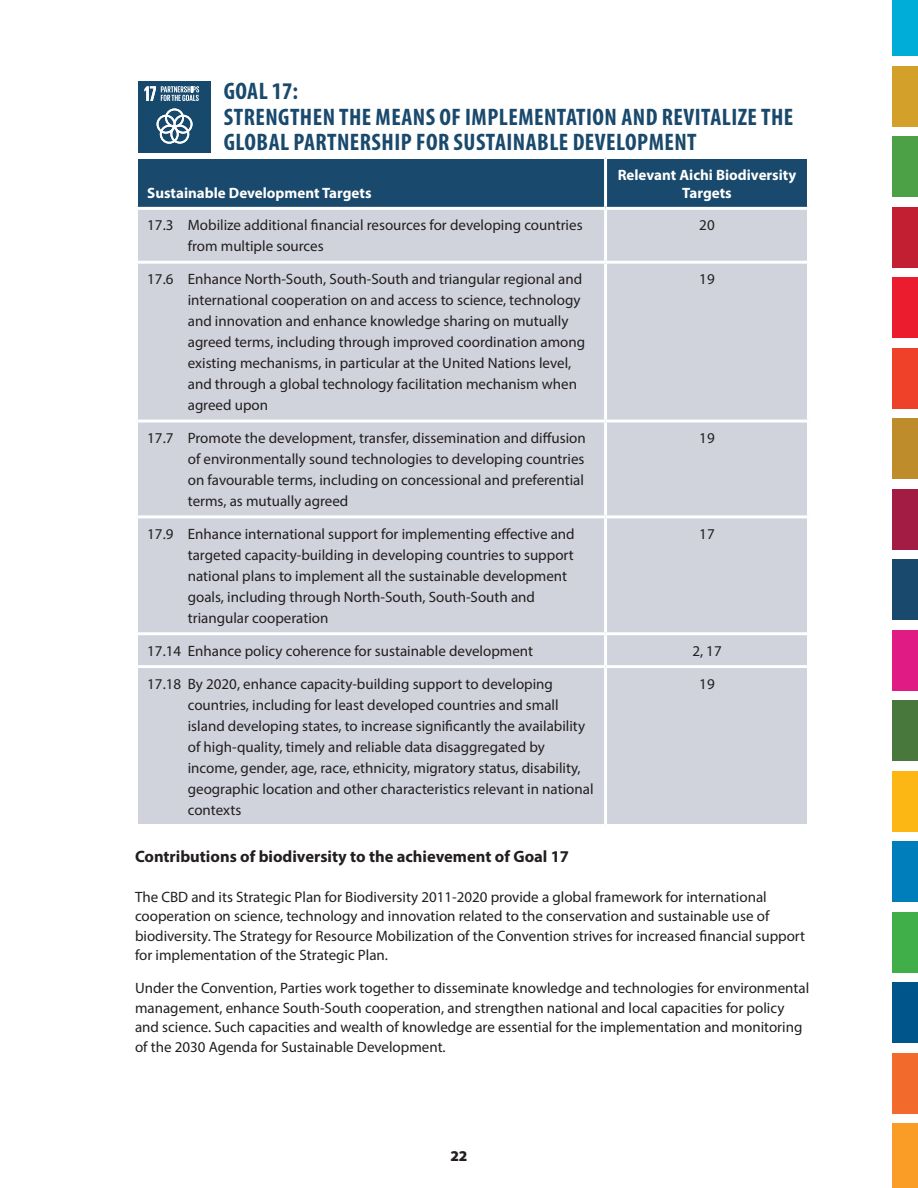
<style>
.page{position:relative;width:918px;height:1188px;background:#fff}
.page>*{position:absolute;margin:0;border:0;box-sizing:border-box;transform-origin:0 0}
.t1{font:700 condensed 24px/25.5px "Myriad Pro";letter-spacing:.02em;color:#19496c}
.Body_Text{font:700 16.5px "Myriad Pro";color:#231f20}
.Body_Text-2{font:15px/21px "Myriad Pro";color:#231f20}
.Table_Text{font:15px/19.5px "Myriad Pro";color:#231f20}
.Body_Text-3{font:700 15px/18px "Myriad Pro";color:#fff;text-align:center}
.t2{font:900 15px "Myriad Pro";color:#231f20}
</style>
<div class="page">
<div style="left:892px;top:66px;width:26px;height:60px;background:#d3a02a"></div>
<div style="left:892px;top:278px;width:26px;height:60px;background:#eb1c2d"></div>
<div style="left:892px;top:207px;width:26px;height:60px;background:#c31f33"></div>
<div style="left:892px;top:348px;width:26px;height:60px;background:#ef412a"></div>
<div style="left:892px;top:137px;width:26px;height:60px;background:#4ca045"></div>
<div style="left:892px;top:0;width:26px;height:56px;background:#00add9"></div>
<div style="left:892px;top:771px;width:26px;height:60px;background:#fdb714"></div>
<div style="left:892px;top:489px;width:26px;height:60px;background:#a31c44"></div>
<div style="left:892px;top:1053px;width:26px;height:60px;background:#f26a2c"></div>
<div style="left:892px;top:630px;width:26px;height:60px;background:#e01c84"></div>
<div style="left:892px;top:1124px;width:26px;height:64px;background:#f99d26"></div>
<div style="left:892px;top:419px;width:26px;height:60px;background:#bf8c2c"></div>
<div style="left:892px;top:701px;width:26px;height:60px;background:#49783c"></div>
<div style="left:892px;top:842px;width:26px;height:60px;background:#007dbb"></div>
<div style="left:892px;top:912px;width:26px;height:60px;background:#40ae49"></div>
<div style="left:892px;top:983px;width:26px;height:60px;background:#00558a"></div>
<div style="left:892px;top:560px;width:26px;height:60px;background:#19496c"></div>
<div style="left:138px;top:159px;width:669px;height:48px;background:#19496c"></div>
<div style="left:138px;top:210px;width:669px;height:614px;background:#d0d2dc"></div>
<hr style="left:604px;top:159px;width:3px;height:48px;background:#fff">
<hr style="left:604px;top:210px;width:3px;height:51px;background:#fff">
<hr style="left:135px;top:261px;width:471px;height:3px;background:#fff">
<hr style="left:606px;top:261px;width:204px;height:3px;background:#fff">
<hr style="left:604px;top:264px;width:3px;height:156px;background:#fff">
<hr style="left:135px;top:420px;width:471px;height:3px;background:#fff">
<hr style="left:606px;top:420px;width:204px;height:3px;background:#fff">
<hr style="left:604px;top:423px;width:3px;height:92px;background:#fff">
<hr style="left:135px;top:515px;width:471px;height:3px;background:#fff">
<hr style="left:606px;top:515px;width:204px;height:3px;background:#fff">
<hr style="left:604px;top:518px;width:3px;height:114px;background:#fff">
<hr style="left:135px;top:632px;width:471px;height:3px;background:#fff">
<hr style="left:606px;top:632px;width:204px;height:3px;background:#fff">
<hr style="left:604px;top:635px;width:3px;height:30px;background:#fff">
<hr style="left:135px;top:665px;width:471px;height:3px;background:#fff">
<hr style="left:606px;top:665px;width:204px;height:3px;background:#fff">
<hr style="left:604px;top:668px;width:3px;height:156px;background:#fff">
<div style="left:138px;top:81px;width:72px;height:71px;background:#17496c"></div>
<svg style="left:157px;top:108px;width:36px;height:36px"></svg>
<svg style="left:145px;top:86px;width:54px;height:15px"></svg>
<p class="t1" style="left:224px;top:78px;width:571px">GOAL 17:<br>STRENGTHEN THE MEANS OF IMPLEMENTATION AND REVITALIZE THE<br>GLOBAL PARTNERSHIP FOR SUSTAINABLE DEVELOPMENT</p>
<p class="Body_Text-3" style="left:147px;top:183px;width:226px">Sustainable Development Targets</p>
<p class="Body_Text-3" style="left:618px;top:165px;width:180px">Relevant Aichi Biodiversity<br>Targets</p>
<p class="Body_Text-2" style="left:188px;top:215px;width:396px;text-indent:-40px">17.3 Mobilize additional financial resources for developing countries from multiple sources</p>
<p class="Body_Text-2" style="left:699px;top:215px;width:17px">20</p>
<p class="Body_Text-2" style="left:188px;top:268px;width:399px;text-indent:-40px">17.6 Enhance North-South, South-South and triangular regional and international cooperation on and access to science, technology and innovation and enhance knowledge sharing on mutually agreed terms, including through improved coordination among existing mechanisms, in particular at the United Nations level, and through a global technology facilitation mechanism when agreed upon</p>
<p class="Body_Text-2" style="left:699px;top:268px;width:17px">19</p>
<p class="Body_Text-2" style="left:188px;top:427px;width:400px;text-indent:-40px">17.7 Promote the development, transfer, dissemination and diffusion of environmentally sound technologies to developing countries on favourable terms, including on concessional and preferential terms, as mutually agreed</p>
<p class="Body_Text-2" style="left:699px;top:427px;width:17px">19</p>
<p class="Body_Text-2" style="left:188px;top:523px;width:388px;text-indent:-40px">17.9 Enhance international support for implementing effective and targeted capacity-building in developing countries to support national plans to implement all the sustainable development goals, including through North-South, South-South and triangular cooperation</p>
<p class="Body_Text-2" style="left:699px;top:523px;width:17px">17</p>
<p class="Body_Text-2" style="left:147px;top:640px;width:387px">17.14 Enhance policy coherence for sustainable development</p>
<p class="Body_Text-2" style="left:692px;top:640px;width:31px">2, 17</p>
<p class="Body_Text-2" style="left:188px;top:673px;width:407px;text-indent:-40px">17.18 By 2020, enhance capacity-building support to developing countries, including for least developed countries and small island developing states, to increase significantly the availability of high-quality, timely and reliable data disaggregated by income, gender, age, race, ethnicity, migratory status, disability, geographic location and other characteristics relevant in national contexts</p>
<p class="Body_Text-2" style="left:699px;top:673px;width:17px">19</p>
<p class="Body_Text" style="left:135px;top:846px;width:436px">Contributions of biodiversity to the achievement of Goal 17</p>
<p class="Table_Text" style="left:135px;top:887px;width:672px">The CBD and its Strategic Plan for Biodiversity 2011-2020 provide a global framework for international cooperation on science, technology and innovation related to the conservation and sustainable use of biodiversity. The Strategy for Resource Mobilization of the Convention strives for increased financial support for implementation of the Strategic Plan.</p>
<p class="Table_Text" style="left:135px;top:978px;width:676px">Under the Convention, Parties work together to disseminate knowledge and technologies for environmental management, enhance South-South cooperation, and strengthen national and local capacities for policy and science. Such capacities and wealth of knowledge are essential for the implementation and monitoring of the 2030 Agenda for Sustainable Development.</p>
<p class="t2" style="left:450px;top:1147px;width:19px">22</p>
</div>
